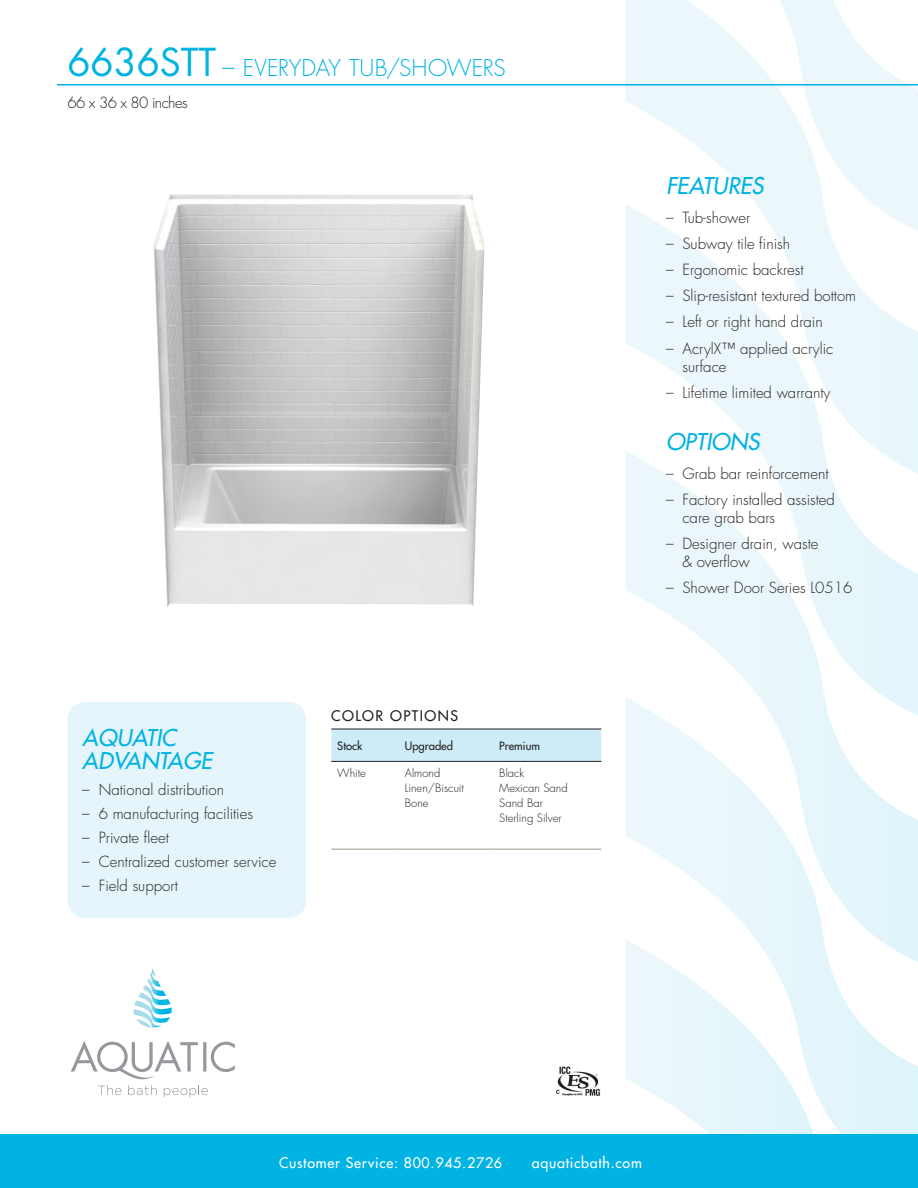
<style>
.page{position:relative;width:918px;height:1188px;background:#fff}
.page>*{position:absolute;margin:0;border:0;box-sizing:border-box;transform-origin:0 0}
.FEATURES{font:italic 500 22.5px/22.5px "Futura Std";color:#00b3e3}
.Tub_Name{font:300 22.5px "Futura Std";color:#00b3e3}
.Black_Model_Specs{font:300 15px/18px "Futura Std";color:#231f20}
.Black_Model_Specs-2{font:300 15px "Futura Std";letter-spacing:-.04em;color:#231f20}
.t1{font:500 14.25px "Futura Std";letter-spacing:.05em;color:#fff}
.t2{font:500 14.25px "Futura Std";letter-spacing:.1em;color:#231f20}
.t3{font:300 11.25px/15px "Futura Std";color:#231f20}
.t4{font:500 11.25px "Futura Std";color:#231f20}
.s1{font-weight:400;font-size:37.5px}
.s2{font-size:24px}
</style>
<div class="page">
<div style="left:331px;top:730px;width:270px;height:31px;background:#cdecf7"></div>
<hr style="left:331px;top:729px;width:68px;height:1px;background:#231f20">
<hr style="left:399px;top:729px;width:94px;height:1px;background:#231f20">
<hr style="left:493px;top:729px;width:108px;height:1px;background:#231f20">
<hr style="left:331px;top:761px;width:68px;height:1px;background:#231f20">
<hr style="left:399px;top:761px;width:94px;height:1px;background:#231f20">
<hr style="left:493px;top:761px;width:108px;height:1px;background:#231f20">
<hr style="left:331px;top:849px;width:68px;height:1px;background:#a19689">
<hr style="left:399px;top:849px;width:94px;height:1px;background:#a19689">
<hr style="left:493px;top:849px;width:108px;height:1px;background:#a19689">
<svg style="left:626px;top:0;width:146px;height:204px"></svg>
<svg style="left:626px;top:204px;width:292px;height:246px"></svg>
<svg style="left:626px;top:450px;width:292px;height:247px"></svg>
<svg style="left:626px;top:697px;width:292px;height:437px"></svg>
<svg style="left:626px;top:939px;width:203px;height:195px"></svg>
<svg style="left:772px;top:0;width:146px;height:238px"></svg>
<div style="left:0;top:1134px;width:918px;height:54px;background:#00b3e3"></div>
<svg style="left:71px;top:1041px;width:164px;height:38px"></svg>
<svg style="left:133px;top:968px;width:39px;height:60px"></svg>
<svg style="left:98px;top:1085px;width:23px;height:10px"></svg>
<svg style="left:128px;top:1085px;width:29px;height:10px"></svg>
<svg style="left:164px;top:1085px;width:44px;height:12px"></svg>
<hr style="left:57px;top:84px;width:861px;height:2px;background:#00b3e3">
<div style="left:68px;top:702px;width:238px;height:216px;background:#e5f5fb;border-radius:18px"></div>
<img style="left:154px;top:195px;width:331px;height:412px">
<img style="left:555px;top:1066px;width:46px;height:30px">
<p class="Tub_Name" style="left:68px;top:54px;width:440px"><span class="s1">6636STT</span> <span class="s2">–</span> EVERYDAY TUB/SHOWERS</p>
<p class="Black_Model_Specs-2" style="left:68px;top:94px;width:122px">66 x 36 x 80 inches</p>
<h1 class="FEATURES" style="left:82px;top:727px;width:131px">AQUATIC<br>ADVANTAGE</h1>
<p class="Black_Model_Specs" style="left:82px;top:781px;width:143px">– National distribution</p>
<p class="Black_Model_Specs" style="left:82px;top:805px;width:172px">– 6 manufacturing facilities</p>
<p class="Black_Model_Specs" style="left:82px;top:829px;width:88px">– Private fleet</p>
<p class="Black_Model_Specs" style="left:82px;top:853px;width:196px">– Centralized customer service</p>
<p class="Black_Model_Specs" style="left:82px;top:876px;width:97px">– Field support</p>
<p class="t2" style="left:331px;top:707px;width:128px">COLOR OPTIONS</p>
<p class="t4" style="left:337px;top:739px;width:26px">Stock</p>
<p class="t4" style="left:405px;top:739px;width:50px">Upgraded</p>
<p class="t4" style="left:499px;top:739px;width:42px">Premium</p>
<p class="t3" style="left:337px;top:765px;width:30px">White</p>
<p class="t3" style="left:405px;top:765px;width:61px">Almond<br>Linen/Biscuit<br>Bone</p>
<p class="t3" style="left:499px;top:765px;width:70px">Black<br>Mexican Sand<br>Sand Bar<br>Sterling Silver</p>
<p class="FEATURES" style="left:666px;top:175px;width:99px">FEATURES</p>
<p class="Black_Model_Specs" style="left:666px;top:209px;width:86px">– Tub-shower</p>
<p class="Black_Model_Specs" style="left:666px;top:235px;width:126px">– Subway tile finish</p>
<p class="Black_Model_Specs" style="left:666px;top:261px;width:139px">– Ergonomic backrest</p>
<p class="Black_Model_Specs" style="left:666px;top:287px;width:192px">– Slip-resistant textured bottom</p>
<p class="Black_Model_Specs" style="left:666px;top:313px;width:158px">– Left or right hand drain</p>
<p class="Black_Model_Specs" style="left:682px;top:339px;width:152px;text-indent:-16px">– AcrylX™ applied acrylic surface</p>
<p class="Black_Model_Specs" style="left:666px;top:384px;width:166px">– Lifetime limited warranty</p>
<p class="FEATURES" style="left:666px;top:431px;width:95px">OPTIONS</p>
<p class="Black_Model_Specs" style="left:666px;top:465px;width:164px">– Grab bar reinforcement</p>
<p class="Black_Model_Specs" style="left:682px;top:491px;width:154px;text-indent:-16px">– Factory installed assisted care grab bars</p>
<p class="Black_Model_Specs" style="left:682px;top:535px;width:138px;text-indent:-16px">– Designer drain, waste &amp; overflow</p>
<p class="Black_Model_Specs" style="left:666px;top:579px;width:188px">– Shower Door Series L0516</p>
<p class="t1" style="left:279px;top:1153px;width:225px">Customer Service: 800.945.2726</p>
<p class="t1" style="left:532px;top:1153px;width:112px">aquaticbath.com</p>
</div>
